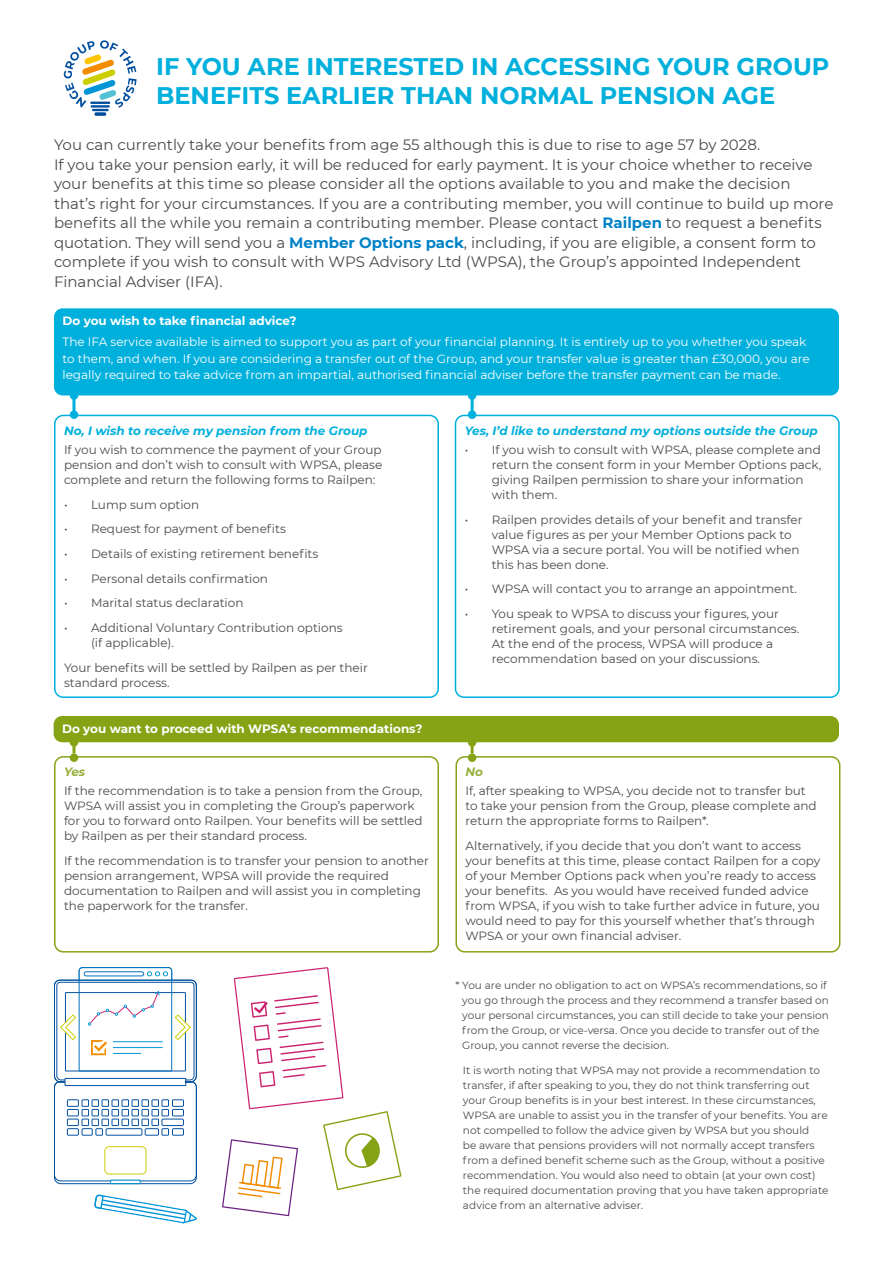
<style>
.page{position:relative;width:893px;height:1263px;background:#fff}
.page>*{position:absolute;margin:0;border:0;box-sizing:border-box;transform-origin:0 0}
.t1{font:700 24px/28.8px "Montserrat";color:#00b0dc}
.t2{font:15px/19.5px "Montserrat";color:#4a4a49}
.t3{font:12px/15px "Montserrat";color:#4a4a49}
.t4{font:12px/16.5px "Montserrat";color:#fff}
.t5{font:italic 700 12px "Montserrat";color:#00b0dc}
.t6{font:700 12px "Montserrat";color:#fff}
.t7{font:italic 700 12px "Montserrat";color:#98af3b}
.t8{font:10.5px/15px "Montserrat";color:#4a4a49}
.s1{font-weight:700;color:#0082c6}
</style>
<div class="page">
<svg style="left:70px;top:391px;width:8px;height:9px"></svg>
<svg style="left:94px;top:112px;width:13px;height:4px"></svg>
<svg style="left:64px;top:40px;width:73px;height:71px"></svg>
<div style="left:54px;top:308px;width:785px;height:87px;background:#00b0dc;border-radius:9px"></div>
<div style="left:54px;top:415px;width:385px;height:283px;border:2px solid #00b0dc;border-radius:9px"></div>
<div style="left:455px;top:415px;width:385px;height:283px;border:2px solid #00b0dc;border-radius:9px"></div>
<div style="left:54px;top:716px;width:785px;height:26px;background:#86a315;border-radius:9px"></div>
<div style="left:54px;top:756px;width:385px;height:196px;border:2px solid #86a315;border-radius:9px"></div>
<div style="left:455px;top:756px;width:385px;height:196px;border:2px solid #86a315;border-radius:9px"></div>
<hr style="left:72px;top:386px;width:3px;height:29px;background:#00b0dc">
<div style="left:70px;top:410px;width:8px;height:9px;background:#00b0dc;border-radius:50%"></div>
<svg style="left:72px;top:747px;width:3px;height:6px"></svg>
<div style="left:70px;top:738px;width:8px;height:9px;background:#86a315;border-radius:50%"></div>
<div style="left:70px;top:753px;width:8px;height:9px;background:#86a315;border-radius:50%"></div>
<hr style="left:471px;top:395px;width:3px;height:20px;background:#00b0dc">
<div style="left:468px;top:391px;width:8px;height:9px;background:#00b0dc;border-radius:50%"></div>
<div style="left:468px;top:410px;width:8px;height:9px;background:#00b0dc;border-radius:50%"></div>
<svg style="left:471px;top:747px;width:3px;height:6px"></svg>
<div style="left:468px;top:738px;width:8px;height:9px;background:#86a315;border-radius:50%"></div>
<div style="left:468px;top:753px;width:8px;height:9px;background:#86a315;border-radius:50%"></div>
<svg style="left:54px;top:967px;width:143px;height:217px"></svg>
<svg style="left:222px;top:967px;width:179px;height:249px"></svg>
<svg style="left:94px;top:1194px;width:103px;height:29px"></svg>
<h1 class="t1" style="left:156px;top:51px;width:675px">IF YOU ARE INTERESTED IN ACCESSING YOUR GROUP<br>BENEFITS EARLIER THAN NORMAL PENSION AGE</h1>
<p class="t2" style="left:54px;top:135px;width:781px">You can currently take your benefits from age 55 although this is due to rise to age 57 by 2028.<br>If you take your pension early, it will be reduced for early payment. It is your choice whether to receive your benefits at this time so please consider all the options available to you and make the decision that’s right for your circumstances. If you are a contributing member, you will continue to build up more benefits all the while you remain a contributing member. Please contact <span class="s1">Railpen</span> to request a benefits quotation. They will send you a <span class="s1">Member Options pack</span>, including, if you are eligible, a consent form to complete if you wish to consult with WPS Advisory Ltd (WPSA), the Group’s appointed Independent Financial Adviser (IFA).</p>
<p class="t6" style="left:63px;top:312px;width:236px">Do you wish to take financial advice?</p>
<p class="t4" style="left:63px;top:333px;width:749px">The IFA service available is aimed to support you as part of your financial planning. It is entirely up to you whether you speak to them, and when. If you are considering a transfer out of the Group, and your transfer value is greater than £30,000, you are legally required to take advice from an impartial, authorised financial adviser before the transfer payment can be made.</p>
<p class="t5" style="left:64px;top:422px;width:305px">No, I wish to receive my pension from the Group</p>
<p class="t3" style="left:64px;top:442px;width:320px;text-align:justify">If you wish to commence the payment of your Group pension and don’t wish to consult with WPSA, please complete and return the following forms to Railpen:</p>
<p class="t3" style="left:64px;top:496px;width:137px">• Lump sum option</p>
<p class="t3" style="left:64px;top:521px;width:223px">• Request for payment of benefits</p>
<p class="t3" style="left:64px;top:546px;width:256px">• Details of existing retirement benefits</p>
<p class="t3" style="left:64px;top:570px;width:206px">• Personal details confirmation</p>
<p class="t3" style="left:64px;top:595px;width:181px">• Marital status declaration</p>
<p class="t3" style="left:91px;top:620px;width:253px;text-indent:-27px">• Additional Voluntary Contribution options (if applicable).</p>
<p class="t3" style="left:64px;top:659px;width:305px">Your benefits will be settled by Railpen as per their standard process.</p>
<p class="t6" style="left:62px;top:720px;width:362px">Do you want to proceed with WPSA’s recommendations?</p>
<p class="t7" style="left:64px;top:763px;width:23px">Yes</p>
<p class="t3" style="left:64px;top:783px;width:360px">If the recommendation is to take a pension from the Group, WPSA will assist you in completing the Group’s paperwork for you to forward onto Railpen. Your benefits will be settled by Railpen as per their standard process.</p>
<p class="t3" style="left:64px;top:853px;width:366px">If the recommendation is to transfer your pension to another pension arrangement, WPSA will provide the required documentation to Railpen and will assist you in completing the paperwork for the transfer.</p>
<p class="t5" style="left:465px;top:422px;width:355px">Yes, I’d like to understand my options outside the Group</p>
<p class="t3" style="left:492px;top:442px;width:331px;text-indent:-27px">• If you wish to consult with WPSA, please complete and return the consent form in your Member Options pack, giving Railpen permission to share your information with them.</p>
<p class="t3" style="left:492px;top:511px;width:312px;text-indent:-27px">• Railpen provides details of your benefit and transfer value figures as per your Member Options pack to WPSA via a secure portal. You will be notified when this has been done.</p>
<p class="t3" style="left:465px;top:581px;width:334px">• WPSA will contact you to arrange an appointment.</p>
<p class="t3" style="left:492px;top:606px;width:309px;text-indent:-27px">• You speak to WPSA to discuss your figures, your retirement goals, and your personal circumstances.<br>At the end of the process, WPSA will produce a recommendation based on your discussions.</p>
<p class="t7" style="left:465px;top:763px;width:19px">No</p>
<p class="t3" style="left:465px;top:783px;width:353px">If, after speaking to WPSA, you decide not to transfer but to take your pension from the Group, please complete and return the appropriate forms to Railpen*.</p>
<p class="t3" style="left:465px;top:838px;width:356px">Alternatively, if you decide that you don’t want to access your benefits at this time, please contact Railpen for a copy of your Member Options pack when you’re ready to access your benefits. As you would have received funded advice from WPSA, if you wish to take further advice in future, you would need to pay for this yourself whether that’s through WPSA or your own financial adviser.</p>
<p class="t8" style="left:462px;top:978px;width:368px;text-indent:-7px">* You are under no obligation to act on WPSA’s recommendations, so if you go through the process and they recommend a transfer based on your personal circumstances, you can still decide to take your pension from the Group, or vice-versa. Once you decide to transfer out of the Group, you cannot reverse the decision.</p>
<p class="t8" style="left:463px;top:1062px;width:367px">It is worth noting that WPSA may not provide a recommendation to transfer, if after speaking to you, they do not think transferring out your Group benefits is in your best interest. In these circumstances, WPSA are unable to assist you in the transfer of your benefits. You are not compelled to follow the advice given by WPSA but you should<br>be aware that pensions providers will not normally accept transfers from a defined benefit scheme such as the Group, without a positive recommendation. You would also need to obtain (at your own cost) the required documentation proving that you have taken appropriate advice from an alternative adviser.</p>
</div>
